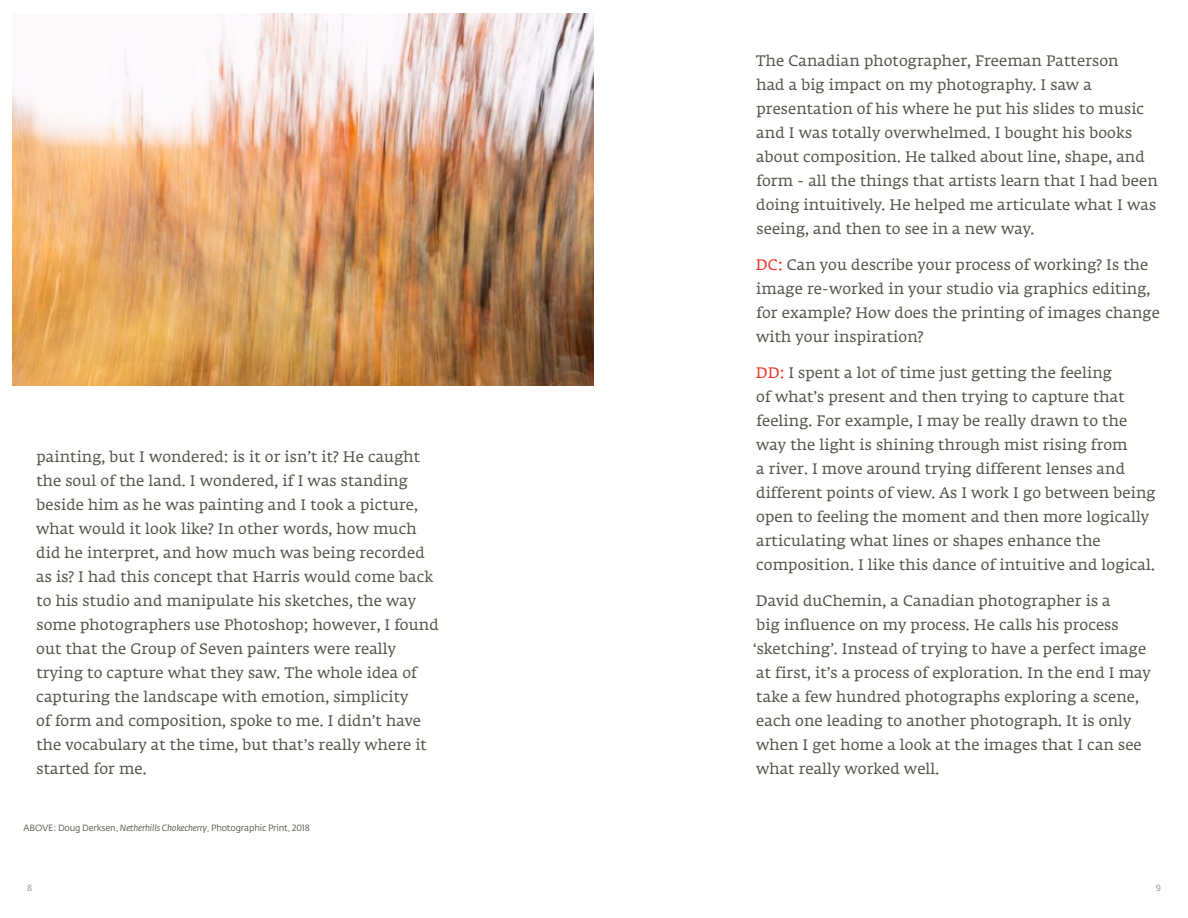
<style>
.page{position:relative;width:1188px;height:918px;background:#fff}
.page>*{position:absolute;margin:0;border:0;box-sizing:border-box;transform-origin:0 0}
.t1{font:15px/24px "Fedra Serif A Std";letter-spacing:.01em;color:#54534a}
.t2{font:9px "Fedra Sans Std";letter-spacing:-.02em;color:#54534a}
.t3{font:9px "Fedra Sans Std";color:#8e8e85}
.s1{font-style:italic}
.s2{color:#ee3124}
</style>
<div class="page">
<img style="left:13px;top:14px;width:581px;height:371px">
<p class="t1" style="left:36px;top:446px;width:404px">painting, but I wondered: is it or isn’t it? He caught the soul of the land. I wondered, if I was standing beside him as he was painting and I took a picture, what would it look like? In other words, how much did he interpret, and how much was being recorded as is? I had this concept that Harris would come back to his studio and manipulate his sketches, the way some photographers use Photoshop; however, I found out that the Group of Seven painters were really trying to capture what they saw. The whole idea of capturing the landscape with emotion, simplicity<br>of form and composition, spoke to me. I didn’t have the vocabulary at the time, but that’s really where it started for me.</p>
<p class="t2" style="left:23px;top:823px;width:288px">ABOVE: Doug Derksen, <span class="s1">Netherhills Chokecherry</span>, Photographic Print, 2018</p>
<p class="t1" style="left:756px;top:50px;width:404px">The Canadian photographer, Freeman Patterson<br>had a big impact on my photography. I saw a presentation of his where he put his slides to music and I was totally overwhelmed. I bought his books about composition. He talked about line, shape, and form - all the things that artists learn that I had been doing intuitively. He helped me articulate what I was seeing, and then to see in a new way.</p>
<p class="t1" style="left:756px;top:254px;width:405px"><span class="s2">DC:</span> Can you describe your process of working? Is the image re-worked in your studio via graphics editing, for example? How does the printing of images change with your inspiration?</p>
<p class="t1" style="left:756px;top:362px;width:401px"><span class="s2">DD:</span> I spent a lot of time just getting the feeling<br>of what’s present and then trying to capture that feeling. For example, I may be really drawn to the way the light is shining through mist rising from<br>a river. I move around trying different lenses and different points of view. As I work I go between being open to feeling the moment and then more logically articulating what lines or shapes enhance the composition. I like this dance of intuitive and logical.</p>
<p class="t1" style="left:753px;top:590px;width:399px">David duChemin, a Canadian photographer is a<br>big influence on my process. He calls his process ‘sketching’. Instead of trying to have a perfect image at first, it’s a process of exploration. In the end I may take a few hundred photographs exploring a scene, each one leading to another photograph. It is only when I get home a look at the images that I can see what really worked well.</p>
<p class="t3" style="left:27px;top:883px;width:7px">8</p>
<p class="t3" style="left:1156px;top:883px;width:7px">9</p>
</div>
